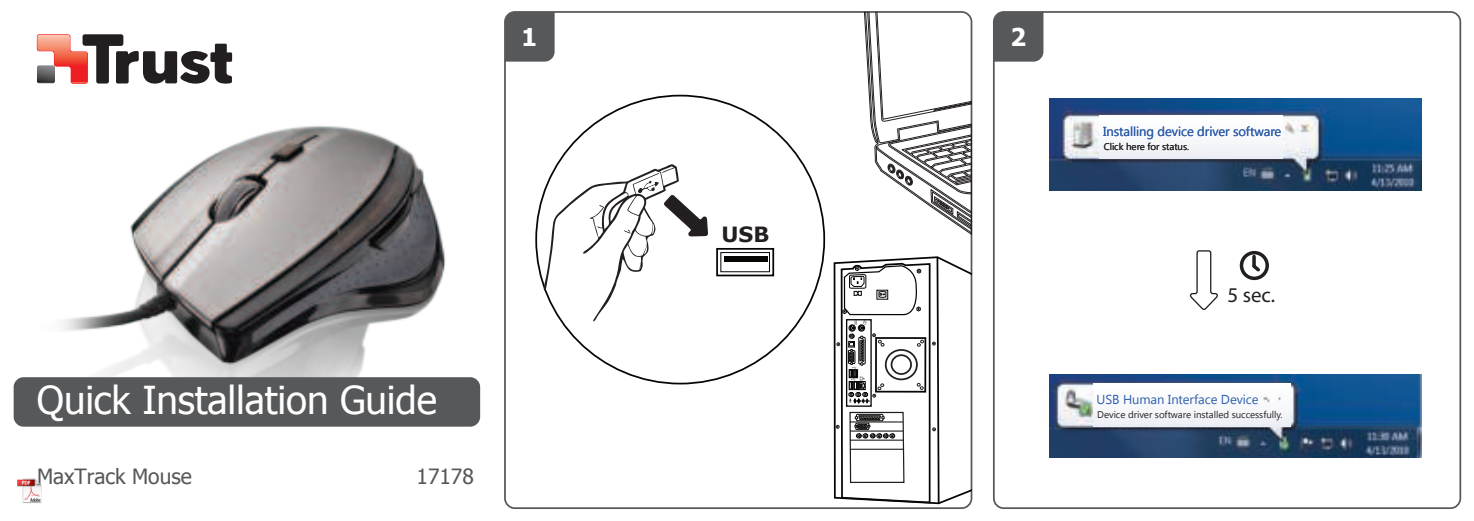
<style>
.page{position:relative;width:1474px;height:521px;background:#fff}
.page>*{position:absolute;margin:0;border:0;box-sizing:border-box;transform-origin:0 0}
.t1{font:38.5px "Tahoma";letter-spacing:-.005em;color:#fff}
.t2{font:700 24.5px "Tahoma";color:#fff}
.t3{font:21px "Tahoma";color:#57585a}
.t4{font:21px "Myriad Pro";color:#231f20}
.t5{font:700 21px "Verdana";color:#231f20}
.t6{font:12.95px "Segoe UI";letter-spacing:-.005em;color:#2e5dab}
.t7{font:9.8px "Segoe UI";letter-spacing:-.005em;color:#231f20}
</style>
<div class="page">
<div style="left:995px;top:14px;width:48px;height:48px;background:#57585a"></div>
<div style="left:992px;top:11px;width:469px;height:498px;border:2px solid #57585a;border-radius:10px"></div>
<div style="left:1239px;top:251px;width:29px;height:29px;border:4px solid #231f20;border-radius:50%"></div>
<svg style="left:1249px;top:256px;width:14px;height:19px"></svg>
<svg style="left:1189px;top:250px;width:29px;height:60px"></svg>
<img style="left:1049px;top:98px;width:372px;height:92px">
<img style="left:1099px;top:115px;width:183px;height:44px">
<img style="left:1049px;top:374px;width:372px;height:83px">
<img style="left:1093px;top:384px;width:197px;height:43px">
<img style="left:1260px;top:391px;width:25px;height:12px">
<div style="left:505px;top:12px;width:49px;height:50px;background:#57585a"></div>
<svg style="left:832px;top:262px;width:138px;height:247px"></svg>
<svg style="left:836px;top:11px;width:136px;height:494px"></svg>
<div style="left:716px;top:248px;width:58px;height:28px;border:2px solid #050504"></div>
<div style="left:724px;top:256px;width:43px;height:6px;background:#050504"></div>
<div style="left:720px;top:252px;width:50px;height:20px;border:1px solid #050504"></div>
<svg style="left:544px;top:164px;width:164px;height:157px"></svg>
<img style="left:62px;top:126px;width:414px;height:301px">
<svg style="left:37px;top:34px;width:195px;height:50px"></svg>
<div style="left:14px;top:377px;width:466px;height:50px;background:#57585a;border-radius:10px"></div>
<img style="left:18px;top:478px;width:24px;height:25px">
<h2 class="t2" style="left:521px;top:27px;width:17px">1</h2>
<h1 class="t1" style="left:37px;top:385px;width:401px">Quick Installation Guide</h1>
<h3 class="t3" style="left:37px;top:468px;width:156px">MaxTrack Mouse</h3>
<h3 class="t3" style="left:416px;top:468px;width:59px">17178</h3>
<h3 class="t5" style="left:721px;top:222px;width:49px">USB</h3>
<h2 class="t2" style="left:1010px;top:27px;width:17px">2</h2>
<h3 class="t6" style="left:1103px;top:126px;width:180px">Installing device driver software</h3>
<p class="t7" style="left:1103px;top:142px;width:87px">Click here for status.</p>
<h3 class="t4" style="left:1227px;top:283px;width:49px">5 sec.</h3>
<h3 class="t6" style="left:1096px;top:394px;width:164px">USB Human Interface Device</h3>
<p class="t7" style="left:1097px;top:411px;width:187px">Device driver software installed successfully.</p>
</div>
